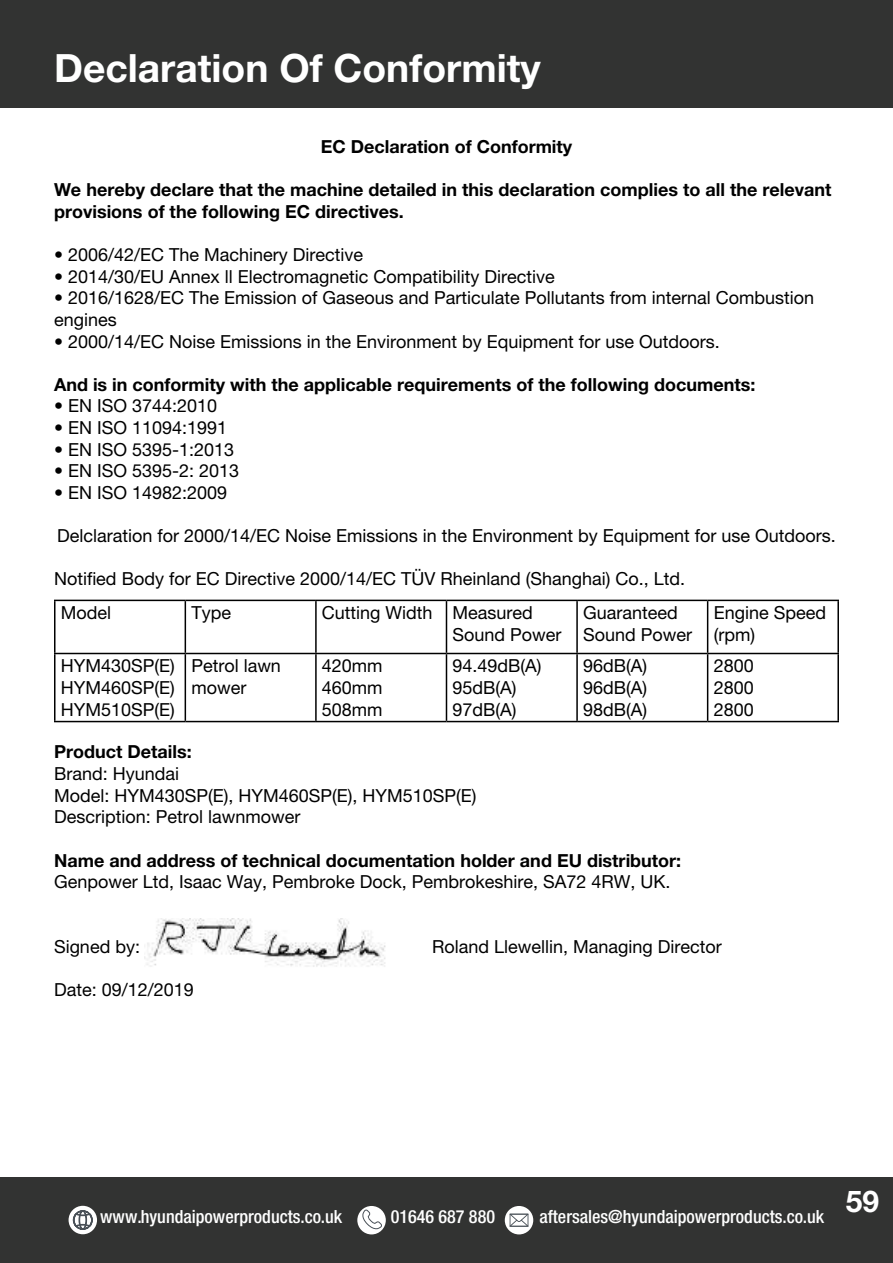
<style>
.page{position:relative;width:893px;height:1263px;background:#fff}
.page>*{position:absolute;margin:0;border:0;box-sizing:border-box;transform-origin:0 0}
.t1{font:700 39px "Helvetica Neue LT Pro";color:#fff}
.t2{font:500 condensed 18.15px "Helvetica Neue LT Pro";color:#fff}
.t3{font:18px/21.6px "Helvetica Neue LT Pro";color:#000}
.t4{font:700 18px/21.6px "Helvetica Neue LT Pro";color:#000}
</style>
<div class="page">
<div style="left:0;top:1178px;width:893px;height:85px;background:#323332"></div>
<div style="left:0;top:0;width:893px;height:107px;background:#323332"></div>
<div style="left:69px;top:1206px;width:28px;height:28px;background:#fff;border-radius:50%"></div>
<svg style="left:505px;top:1206px;width:28px;height:28px"></svg>
<svg style="left:510px;top:1214px;width:18px;height:13px"></svg>
<div style="left:357px;top:1206px;width:29px;height:28px;background:#fff;border-radius:50%"></div>
<svg style="left:73px;top:1210px;width:20px;height:20px"></svg>
<svg style="left:360px;top:1208px;width:22px;height:21px"></svg>
<img style="left:145px;top:918px;width:241px;height:49px">
<hr style="left:54px;top:600px;width:131px;height:1px;background:#000">
<hr style="left:54px;top:601px;width:2px;height:52px;background:#000">
<hr style="left:185px;top:600px;width:131px;height:1px;background:#000">
<hr style="left:185px;top:601px;width:1px;height:52px;background:#000">
<hr style="left:316px;top:600px;width:130px;height:1px;background:#000">
<hr style="left:315px;top:601px;width:2px;height:52px;background:#000">
<hr style="left:446px;top:600px;width:131px;height:1px;background:#000">
<hr style="left:446px;top:601px;width:1px;height:52px;background:#000">
<hr style="left:577px;top:600px;width:131px;height:1px;background:#000">
<hr style="left:576px;top:601px;width:2px;height:52px;background:#000">
<hr style="left:708px;top:600px;width:131px;height:1px;background:#000">
<hr style="left:707px;top:601px;width:1px;height:52px;background:#000">
<hr style="left:837px;top:601px;width:2px;height:52px;background:#000">
<hr style="left:54px;top:653px;width:131px;height:1px;background:#000">
<hr style="left:54px;top:654px;width:2px;height:67px;background:#000">
<hr style="left:185px;top:653px;width:131px;height:1px;background:#000">
<hr style="left:185px;top:654px;width:1px;height:67px;background:#000">
<hr style="left:316px;top:653px;width:130px;height:1px;background:#000">
<hr style="left:315px;top:654px;width:2px;height:67px;background:#000">
<hr style="left:446px;top:653px;width:131px;height:1px;background:#000">
<hr style="left:446px;top:654px;width:1px;height:67px;background:#000">
<hr style="left:577px;top:653px;width:131px;height:1px;background:#000">
<hr style="left:576px;top:654px;width:2px;height:67px;background:#000">
<hr style="left:708px;top:653px;width:131px;height:1px;background:#000">
<hr style="left:707px;top:654px;width:1px;height:67px;background:#000">
<hr style="left:837px;top:654px;width:2px;height:67px;background:#000">
<hr style="left:54px;top:721px;width:131px;height:1px;background:#000">
<hr style="left:185px;top:721px;width:131px;height:1px;background:#000">
<hr style="left:316px;top:721px;width:130px;height:1px;background:#000">
<hr style="left:446px;top:721px;width:131px;height:1px;background:#000">
<hr style="left:577px;top:721px;width:131px;height:1px;background:#000">
<hr style="left:708px;top:721px;width:131px;height:1px;background:#000">
<h1 class="t1" style="left:54px;top:44px;width:488px">Declaration Of Conformity</h1>
<p class="t4" style="left:321px;top:136px;width:253px">EC Declaration of Conformity</p>
<p class="t4" style="left:54px;top:179px;width:779px">We hereby declare that the machine detailed in this declaration complies to all the relevant provisions of the following EC directives.</p>
<p class="t3" style="left:54px;top:244px;width:311px">• 2006/42/EC The Machinery Directive</p>
<p class="t3" style="left:54px;top:265px;width:502px">• 2014/30/EU Annex ll Electromagnetic Compatibility Directive</p>
<p class="t3" style="left:54px;top:287px;width:762px">• 2016/1628/EC The Emission of Gaseous and Particulate Pollutants from internal Combustion engines</p>
<p class="t3" style="left:54px;top:330px;width:667px">• 2000/14/EC Noise Emissions in the Environment by Equipment for use Outdoors.</p>
<p class="t4" style="left:54px;top:373px;width:703px">And is in conformity with the applicable requirements of the following documents:</p>
<p class="t3" style="left:54px;top:395px;width:165px">• EN ISO 3744:2010</p>
<p class="t3" style="left:54px;top:417px;width:175px">• EN ISO 11094:1991</p>
<p class="t3" style="left:54px;top:438px;width:182px">• EN ISO 5395-1:2013</p>
<p class="t3" style="left:54px;top:460px;width:187px">• EN ISO 5395-2: 2013</p>
<p class="t3" style="left:54px;top:481px;width:175px">• EN ISO 14982:2009</p>
<p class="t3" style="left:57px;top:525px;width:780px">Delclaration for 2000/14/EC Noise Emissions in the Environment by Equipment for use Outdoors.</p>
<p class="t3" style="left:61px;top:562px;width:626px;line-height:33.9px;text-indent:-7px">Notified Body for EC Directive 2000/14/EC TÜV Rheinland (Shanghai) Co., Ltd.<br>Model</p>
<p class="t3" style="left:191px;top:602px;width:41px">Type</p>
<p class="t3" style="left:452px;top:602px;width:110px;text-indent:-131px">Cutting Width Measured<br>Sound Power</p>
<p class="t3" style="left:583px;top:602px;width:110px">Guaranteed<br>Sound Power</p>
<p class="t3" style="left:714px;top:602px;width:114px">Engine Speed (rpm)</p>
<p class="t3" style="left:61px;top:655px;width:116px;text-align:justify">HYM430SP(E)<br>HYM460SP(E)<br>HYM510SP(E)</p>
<p class="t3" style="left:191px;top:655px;width:91px">Petrol lawn mower</p>
<p class="t3" style="left:322px;top:655px;width:62px;text-align:justify">420mm 460mm 508mm</p>
<p class="t3" style="left:452px;top:655px;width:91px">94.49dB(A)<br>95dB(A)<br>97dB(A)</p>
<p class="t3" style="left:583px;top:655px;width:66px;text-align:justify">96dB(A)<br>96dB(A)<br>98dB(A)</p>
<p class="t3" style="left:714px;top:655px;width:42px;text-align:justify">2800<br>2800<br>2800</p>
<p class="t4" style="left:54px;top:741px;width:139px">Product Details:</p>
<p class="t3" style="left:54px;top:763px;width:424px">Brand: Hyundai<br>Model: HYM430SP(E), HYM460SP(E), HYM510SP(E)<br>Description: Petrol lawnmower</p>
<p class="t4" style="left:54px;top:849px;width:629px">Name and address of technical documentation holder and EU distributor:</p>
<p class="t3" style="left:54px;top:871px;width:618px">Genpower Ltd, Isaac Way, Pembroke Dock, Pembrokeshire, SA72 4RW, UK.</p>
<p class="t3" style="left:54px;top:935px;width:88px">Signed by:</p>
<p class="t3" style="left:432px;top:935px;width:291px">Roland Llewellin, Managing Director</p>
<p class="t3" style="left:54px;top:979px;width:141px">Date: 09/12/2019</p>
<p class="t2" style="left:100px;top:1206px;width:244px">www.hyundaipowerproducts.co.uk</p>
<p class="t2" style="left:391px;top:1206px;width:106px">01646 687 880</p>
<p class="t2" style="left:539px;top:1206px;width:341px">aftersales@hyundaipowerproducts.co.uk <sup>59</sup></p>
</div>
